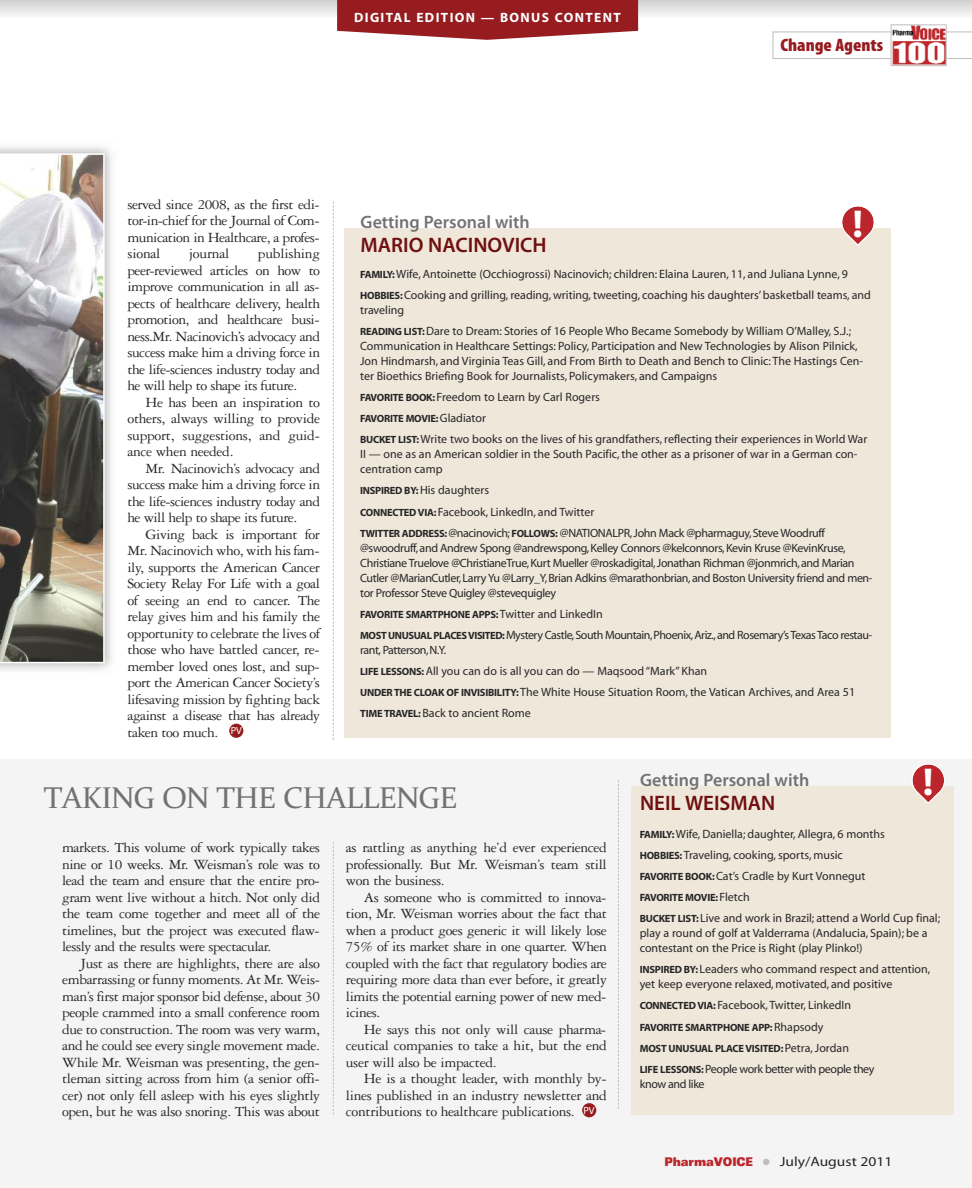
<style>
.page{position:relative;width:972px;height:1188px;background:#fff}
.page>*{position:absolute;margin:0;border:0;box-sizing:border-box;transform-origin:0 0}
.t1{font:39px "Myriad MM 700 wt 600 wd";color:#fff}
.t2{font:30px "Constantia";letter-spacing:-.025em;color:#737272}
.t3{font:21px "Myriad MM 565 wt 600 wd";color:#6f100f}
.t4{font:18px "Myriad MM 565 wt 600 wd";color:#737272}
.t5{font:18px "Myriad MM 830 wt 300 wd";color:#961c20;scale:1.05 1}
.t6{font:15px/16.5px "Garamond Three";letter-spacing:-.03em;color:#272627;text-align:justify}
.t7{font:13.5px "Myriad MM 400 wt 600 wd";color:#272627;scale:1.15 1}
.t8{font:13.5px "Myriad MM 700 wt 600 wd";letter-spacing:.1em;color:#fff}
.t9{font:12px/15px "Myriad MM 400 wt 600 wd";color:#272627}
.t10{font:12px/15px "Myriad MM 400 wt 600 wd";letter-spacing:-.03em;color:#272627}
.t11{font:12px/15px "Myriad MM 400 wt 600 wd";letter-spacing:-.04em;color:#272627}
.t12{font:12px/15px "Myriad MM 400 wt 600 wd";letter-spacing:-.035em;color:#272627}
.t13{font:10.5px/21px "Myriad MM 700 wt 600 wd";letter-spacing:-.025em;color:#272627}
.s1{font-family:"Myriad MM 700 wt 600 wd";font-size:10.5px}
.s2{font-family:"Myriad MM 400 wt 600 wd";font-size:12px}
.s3{font-family:"Univers";font-weight:900;font-stretch:expanded;font-size:12px;color:#bb262c}
.s4{color:#bebebe}
</style>
<div class="page">
<img style="left:0;top:153px;width:105px;height:510px">
<div style="left:0;top:759px;width:972px;height:429px;background:#f4f4f4"></div>
<svg style="left:773px;top:32px;width:199px;height:27px"></svg>
<img style="left:893px;top:27px;width:51px;height:37px">
<div style="left:891px;top:25px;width:55px;height:41px;border:1px solid #bebebe"></div>
<svg style="left:333px;top:842px;width:1px;height:273px"></svg>
<svg style="left:618px;top:780px;width:1px;height:329px"></svg>
<div style="left:631px;top:786px;width:322px;height:329px;background:#efe7da"></div>
<svg style="left:912px;top:764px;width:32px;height:40px"></svg>
<div style="left:582px;top:1103px;width:14px;height:14px;background:#961c20;border-radius:7px"></div>
<div style="left:229px;top:724px;width:14px;height:14px;background:#961c20;border-radius:7px"></div>
<div style="left:345px;top:228px;width:546px;height:510px;background:#efe7da"></div>
<svg style="left:842px;top:206px;width:32px;height:40px"></svg>
<svg style="left:333px;top:201px;width:1px;height:539px"></svg>
<svg style="left:3px;top:0;width:969px;height:17px"></svg>
<svg style="left:337px;top:0;width:301px;height:40px;background:#a2363a"></svg>
<svg style="left:0;top:0;width:3px;height:15px"></svg>
<p class="t8" style="left:354px;top:12px;width:268px">DIGITAL EDITION — BONUS CONTENT</p>
<p class="t5" style="left:780px;top:39px;width:100px">Change Agents</p>
<p class="t6" style="left:127px;top:197px;width:194px">served since 2008, as the first edi&shy;tor-in-chief for the Journal of Com&shy;munication in Healthcare, a profes&shy;sional</p>
<p class="t6" style="left:127px;top:247px;width:194px;text-indent:130px">publishing peer-reviewed articles on how to improve communication in all as&shy;pects of healthcare delivery, health promotion, and healthcare busi&shy;ness.Mr. Nacinovich’s advocacy and success make him a driving force in the life-sciences industry today and he will help to shape its future.</p>
<p class="t6" style="left:127px;top:395px;width:194px;text-indent:18px">He has been an inspiration to others, always willing to provide support, suggestions, and guid&shy;ance when needed.</p>
<p class="t6" style="left:127px;top:461px;width:194px;text-indent:18px">Mr. Nacinovich’s advocacy and success make him a driving force in the life-sciences industry today and he will help to shape its future.</p>
<p class="t6" style="left:127px;top:527px;width:194px;text-indent:18px">Giving back is important for Mr. Nacinovich who, with his fam&shy;ily, supports the American Cancer Society Relay For Life with a goal of seeing an end to cancer. The relay gives him and his family the opportunity to celebrate the lives of those who have battled cancer, re&shy;member loved ones lost, and sup&shy;port the American Cancer Society’s lifesaving mission by fighting back against a disease that has already taken too much. <sup>PV</sup></p>
<p class="t6" style="left:189px;top:247px;width:42px">journal</p>
<p class="t4" style="left:361px;top:215px;width:171px">Getting Personal with</p>
<h3 class="t3" style="left:361px;top:237px;width:188px">MARIO NACINOVICH</h3>
<h1 class="t1" style="left:853px;top:210px;width:12px">!</h1>
<p class="t9" style="left:360px;top:265px;width:512px;line-height:21px"><span class="s1">FAMILY:</span>Wife, Antoinette (Occhiogrossi) Nacinovich; children: Elaina Lauren, 11, and Juliana Lynne, 9<br><span class="s1">HOBBIES:</span>Cooking and grilling, reading, writing, tweeting, coaching his daughters’ basketball teams, and</p>
<p class="t9" style="left:360px;top:301px;width:493px;line-height:21px">traveling<br><span class="s1">READING LIST:</span>Dare to Dream: Stories of 16 People Who Became Somebody by William O’Malley, S.J.;</p>
<p class="t9" style="left:360px;top:340px;width:505px">Communication in Healthcare Settings: Policy, Participation and New Technologies by Alison Pilnick,<br>Jon Hindmarsh, and Virginia Teas Gill, and From Birth to Death and Bench to Clinic: The Hastings Cen&shy;ter Bioethics Briefing Book for Journalists, Policymakers, and Campaigns</p>
<p class="t9" style="left:360px;top:391px;width:241px"><span class="s1">FAVORITE BOOK:</span>Freedom to Learn by Carl Rogers</p>
<p class="t13" style="left:360px;top:409px;width:127px">FAVORITE MOVIE:<span class="s2">Gladiator</span></p>
<p class="t9" style="left:360px;top:433px;width:509px"><span class="s1">BUCKET LIST:</span>Write two books on the lives of his grandfathers, reflecting their experiences in World War<br>II — one as an American soldier in the South Pacific, the other as a prisoner of war in a German con&shy;centration camp</p>
<p class="t10" style="left:360px;top:481px;width:466px;line-height:21px"><span class="s1">INSPIRED BY:</span>His daughters<br><span class="s1">CONNECTEDVIA:</span>Facebook, LinkedIn, and Twitter<br><span class="s1">TWITTER ADDRESS:</span>@nacinovich; <span class="s1">FOLLOWS:</span> @NATIONALPR,John Mack @pharmaguy,Steve Woodruff</p>
<p class="t10" style="left:360px;top:541px;width:514px">@swoodruff,and Andrew Spong @andrewspong,Kelley Connors @kelconnors,Kevin Kruse @KevinKruse, Christiane Truelove @ChristianeTrue,Kurt Mueller @roskadigital,Jonathan Richman @jonmrich,and Marian Cutler @MarianCutler,Larry Yu @Larry_Y,Brian Adkins @marathonbrian,and Boston University friend and men&shy;tor Professor Steve Quigley @stevequigley</p>
<p class="t13" style="left:360px;top:605px;width:244px">FAVORITE SMARTPHONE APPS:<span class="s2">Twitter and LinkedIn</span></p>
<p class="t11" style="left:360px;top:628px;width:514px"><span class="s1">MOST UNUSUAL PLACESVISITED:</span>Mystery Castle,South Mountain,Phoenix,Ariz.,and Rosemary’sTexasTaco restau&shy;rant, Patterson,N.Y.</p>
<p class="t9" style="left:360px;top:661px;width:497px;line-height:21px"><span class="s1">LIFE LESSONS:</span>All you can do is all you can do — Maqsood“Mark”Khan<br><span class="s1">UNDERTHE CLOAK OF INVISIBILITY:</span>The White House Situation Room, the Vatican Archives, and Area 51<br><span class="s1">TIMETRAVEL:</span>Back to ancient Rome</p>
<h1 class="t1" style="left:923px;top:768px;width:12px">!</h1>
<p class="t4" style="left:640px;top:773px;width:171px">Getting Personal with</p>
<h2 class="t2" style="left:44px;top:779px;width:415px">TAKING ON THE CHALLENGE</h2>
<h3 class="t3" style="left:640px;top:795px;width:137px">NEIL WEISMAN</h3>
<p class="t6" style="left:346px;top:841px;width:263px">as rattling as anything he’d ever experienced professionally. But Mr. Weisman’s team still won the business.</p>
<p class="t6" style="left:346px;top:890px;width:263px;text-indent:18px">As someone who is committed to innova&shy;tion, Mr. Weisman worries about the fact that when a product goes generic it will likely lose 75% of its market share in one quarter. When coupled with the fact that regulatory bodies are requiring more data than ever before, it greatly limits the potential earning power of new med&shy;icines.</p>
<p class="t6" style="left:346px;top:1022px;width:263px;text-indent:18px">He says this not only will cause pharma&shy;ceutical companies to take a hit, but the end user will also be impacted.</p>
<p class="t6" style="left:346px;top:1072px;width:262px;text-indent:18px">He is a thought leader, with monthly by&shy;lines published in an industry newsletter and contributions to healthcare publications. <sup>PV</sup></p>
<p class="t9" style="left:640px;top:825px;width:247px;line-height:21px"><span class="s1">FAMILY:</span>Wife, Daniella; daughter, Allegra, 6 months<br><span class="s1">HOBBIES:</span>Traveling, cooking, sports, music<br><span class="s1">FAVORITE BOOK:</span>Cat’s Cradle by Kurt Vonnegut</p>
<p class="t13" style="left:640px;top:888px;width:112px">FAVORITE MOVIE:<span class="s2">Fletch</span></p>
<p class="t9" style="left:640px;top:912px;width:302px"><span class="s1">BUCKET LIST:</span>Live and work in Brazil; attend a World Cup final; play a round of golf at Valderrama (Andalucia, Spain); be a contestant on the Price is Right (play Plinko!)</p>
<p class="t9" style="left:640px;top:963px;width:292px"><span class="s1">INSPIRED BY:</span>Leaders who command respect and attention, yet keep everyone relaxed, motivated, and positive</p>
<p class="t9" style="left:640px;top:999px;width:213px"><span class="s1">CONNECTEDVIA:</span>Facebook,Twitter, LinkedIn</p>
<p class="t13" style="left:640px;top:1017px;width:211px">FAVORITE SMARTPHONE APP:<span class="s2">Rhapsody<br></span>MOST UNUSUAL PLACE VISITED:<span class="s2">Petra, Jordan</span></p>
<p class="t12" style="left:640px;top:1062px;width:236px"><span class="s1">LIFE LESSONS:</span> People work better with people they know and like</p>
<p class="t6" style="left:62px;top:841px;width:260px">markets. This volume of work typically takes nine or 10 weeks. Mr. Weisman’s role was to lead the team and ensure that the entire pro&shy;gram went live without a hitch. Not only did the team come together and meet all of the timelines, but the project was executed flaw&shy;lessly and the results were spectacular.</p>
<p class="t6" style="left:62px;top:956px;width:260px;text-indent:18px">Just as there are highlights, there are also embarrassing or funny moments. At Mr. Weis&shy;man’s first major sponsor bid defense, about 30 people crammed into a small conference room due to construction. The room was very warm, and he could see every single movement made.<br>While Mr. Weisman was presenting, the gen&shy;tleman sitting across from him (a senior offi&shy;cer) not only fell asleep with his eyes slightly open, but he was also snoring. This was about</p>
<p class="t7" style="left:664px;top:1156px;width:200px"><span class="s3">PharmaVOICE</span> <span class="s4">●</span> July/August 2011</p>
</div>
